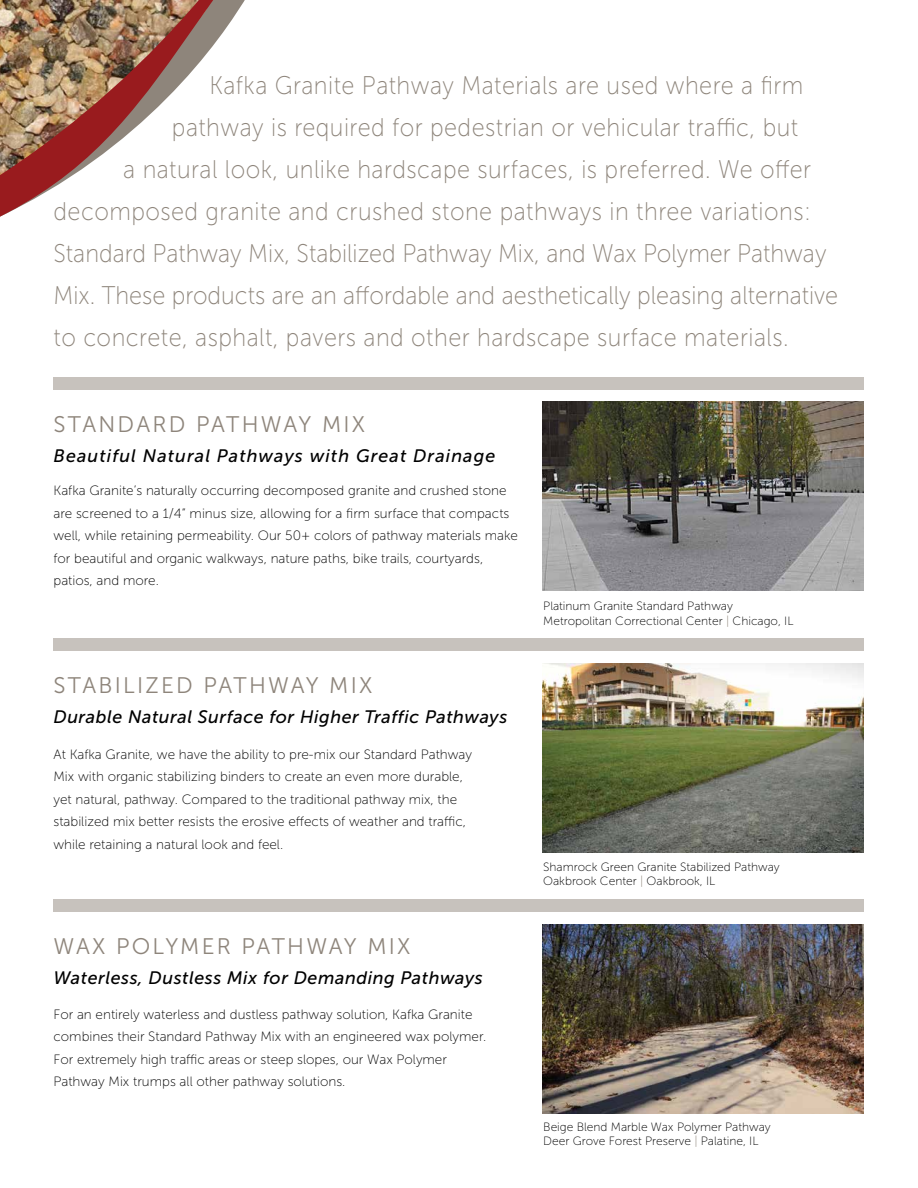
<style>
.page{position:relative;width:918px;height:1188px;background:#fff}
.page>*{position:absolute;margin:0;border:0;box-sizing:border-box;transform-origin:0 0}
.t1{font:25.5px "Museo Sans 100";letter-spacing:.02em;color:#8e857b;scale:.92 1}
.t2{font:25.5px "Museo Sans 100";color:#8e857b;scale:.92 1}
.t3{font:22.5px "Museo Sans 300";letter-spacing:.1em;color:#8e857b}
.t4{font:italic 18px "Museo Sans 500";letter-spacing:.03em;color:#000}
.t5{font:italic 18px "Museo Sans 500";letter-spacing:.06em;color:#000}
.t6{font:13.5px/22.5px "Museo Sans 100";color:#000}
.t7{font:12px/14.4px "Museo Sans 100";color:#000}
.s1{color:#8e857b}
</style>
<div class="page">
<img style="left:0;top:0;width:245px;height:217px">
<div style="left:54px;top:377px;width:810px;height:13px;background:#c7c2bd"></div>
<div style="left:54px;top:638px;width:810px;height:12px;background:#c7c2bd"></div>
<div style="left:54px;top:900px;width:810px;height:12px;background:#c7c2bd"></div>
<img style="left:543px;top:402px;width:320px;height:189px">
<img style="left:543px;top:664px;width:320px;height:189px">
<img style="left:543px;top:925px;width:320px;height:189px">
<h1 class="t1" style="left:209px;top:71px;width:647px">Kafka Granite Pathway Materials are used where a firm</h1>
<h1 class="t1" style="left:172px;top:113px;width:682px">pathway is required for pedestrian or vehicular traffic, but</h1>
<h1 class="t1" style="left:123px;top:155px;width:749px">a natural look, unlike hardscape surfaces, is preferred. We offer</h1>
<h1 class="t1" style="left:54px;top:197px;width:825px">decomposed granite and crushed stone pathways in three variations:</h1>
<h1 class="t2" style="left:54px;top:239px;width:842px">Standard Pathway Mix, Stabilized Pathway Mix, and Wax Polymer Pathway</h1>
<h1 class="t2" style="left:54px;top:281px;width:854px">Mix. These products are an affordable and aesthetically pleasing alternative</h1>
<h1 class="t1" style="left:54px;top:323px;width:801px">to concrete, asphalt, pavers and other hardscape surface materials.</h1>
<h2 class="t3" style="left:54px;top:412px;width:313px">STANDARD PATHWAY MIX</h2>
<h3 class="t5" style="left:54px;top:446px;width:443px">Beautiful Natural Pathways with Great Drainage</h3>
<p class="t6" style="left:54px;top:480px;width:466px">Kafka Granite’s naturally occurring decomposed granite and crushed stone are screened to a 1/4” minus size, allowing for a firm surface that compacts well, while retaining permeability. Our 50+ colors of pathway materials make for beautiful and organic walkways, nature paths, bike trails, courtyards, patios, and more.</p>
<h2 class="t3" style="left:54px;top:673px;width:320px">STABILIZED PATHWAY MIX</h2>
<h3 class="t4" style="left:54px;top:707px;width:455px">Durable Natural Surface for Higher Traffic Pathways</h3>
<p class="t6" style="left:54px;top:743px;width:420px">At Kafka Granite, we have the ability to pre-mix our Standard Pathway Mix with organic stabilizing binders to create an even more durable, yet natural, pathway. Compared to the traditional pathway mix, the stabilized mix better resists the erosive effects of weather and traffic, while retaining a natural look and feel.</p>
<h2 class="t3" style="left:54px;top:935px;width:359px">WAX POLYMER PATHWAY MIX</h2>
<h3 class="t4" style="left:54px;top:968px;width:431px">Waterless, Dustless Mix for Demanding Pathways</h3>
<p class="t6" style="left:54px;top:1003px;width:434px">For an entirely waterless and dustless pathway solution, Kafka Granite combines their Standard Pathway Mix with an engineered wax polymer.<br>For extremely high traffic areas or steep slopes, our Wax Polymer Pathway Mix trumps all other pathway solutions.</p>
<p class="t7" style="left:543px;top:599px;width:252px">Platinum Granite Standard Pathway<br>Metropolitan Correctional Center <span class="s1">|</span> Chicago, IL</p>
<p class="t7" style="left:543px;top:860px;width:238px">Shamrock Green Granite Stabilized Pathway<br>Oakbrook Center <span class="s1">|</span> Oakbrook, IL</p>
<p class="t7" style="left:543px;top:1119px;width:229px">Beige Blend Marble Wax Polymer Pathway<br>Deer Grove Forest Preserve <span class="s1">|</span> Palatine, IL</p>
</div>
